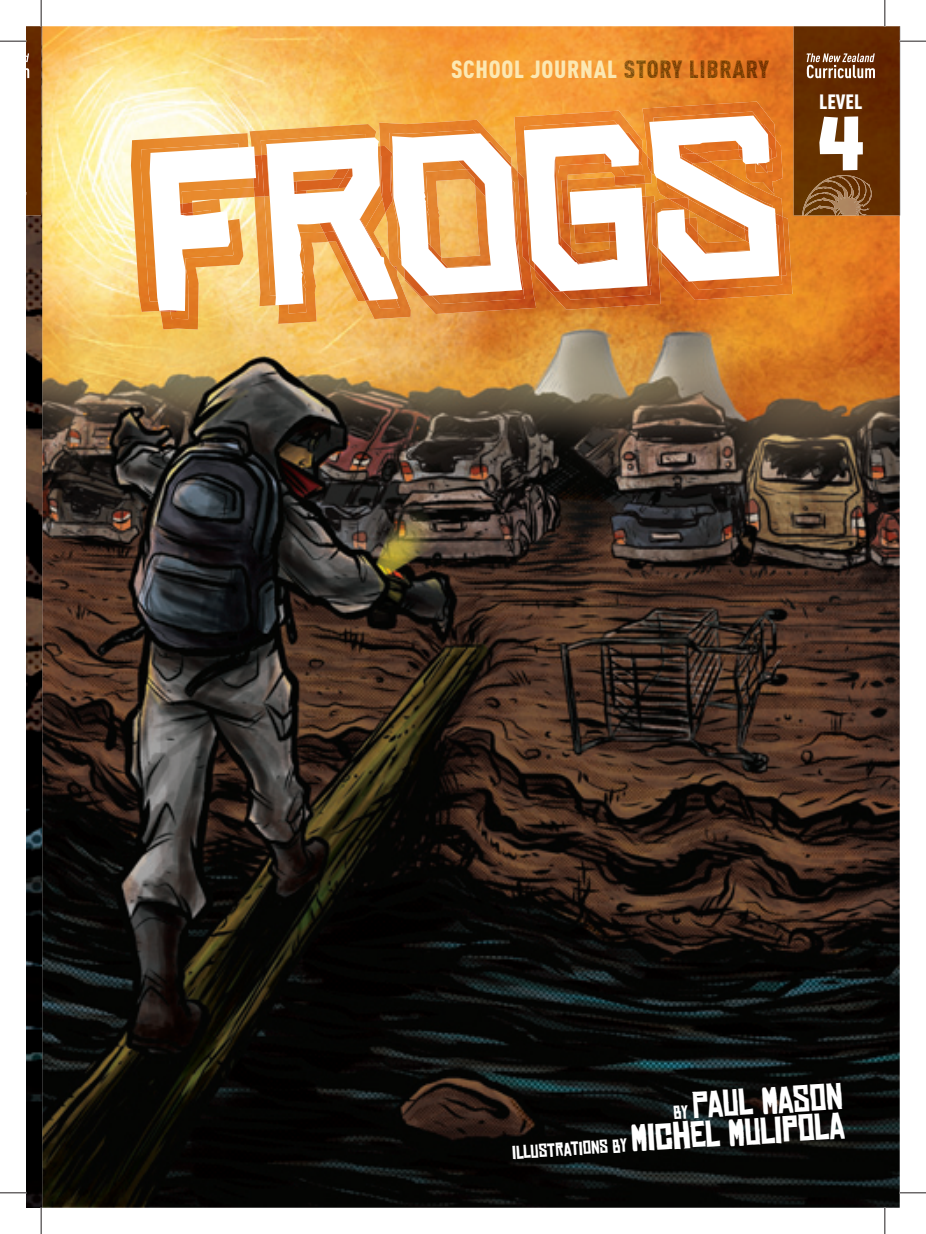
<style>
.page{position:relative;width:926px;height:1234px;background:#fff}
.page>*{position:absolute;margin:0;border:0;box-sizing:border-box;transform-origin:0 0}
.t1{font:700 77.52px "Billy";color:#fff}
.t2{font:700 35px "Chinese Rocks Rg";color:#fff}
.t3{font:900 condensed 24.5px "DIN Pro";letter-spacing:.03em;color:#fce8b2}
.t4{font:900 condensed 20.47px "DIN Pro";color:#fff}
.t5{font:700 17.5px "Chinese Rocks Rg";color:#fff}
.s1{color:#7d4c0b}
.s2{color:#7b4b09}
.s3{color:#7b4907}
.s4{color:#784707}
.s5{color:#773d04}
.s6{color:#7d4607}
.s7{color:#773902}
.s8{color:#7a3e02}
.s9{color:#783f02}
.s10{color:#773d02}
.s11{color:#753701}
.s12{color:#702e01}
.s13{font-size:17.5px}
.s14{font-size:35px}
</style>
<div class="page">
<img style="left:26px;top:26px;width:873px;height:1181px">
<img style="left:131px;top:101px;width:651px;height:211px">
<img style="left:160px;top:312px;width:83px;height:17px">
<img style="left:278px;top:311px;width:133px;height:13px">
<img style="left:405px;top:311px;width:131px;height:3px">
<img style="left:779px;top:139px;width:13px;height:161px">
<img style="left:779px;top:124px;width:7px;height:157px">
<svg style="left:150px;top:115px;width:629px;height:196px"></svg>
<img style="left:793px;top:26px;width:106px;height:189px">
<img style="left:802px;top:175px;width:69px;height:40px">
<img style="left:818px;top:186px;width:52px;height:29px">
<svg style="left:806px;top:53px;width:69px;height:25px"></svg>
<div style="left:26px;top:26px;width:15px;height:189px;background:#632a00"></div>
<svg style="left:26px;top:185px;width:1px;height:15px"></svg>
<svg style="left:26px;top:53px;width:3px;height:25px"></svg>
<img style="left:624px;top:60px;width:145px;height:18px">
<svg style="left:0;top:41px;width:26px;height:1px"></svg>
<svg style="left:899px;top:41px;width:27px;height:1px"></svg>
<svg style="left:0;top:1192px;width:26px;height:1px"></svg>
<svg style="left:899px;top:1192px;width:27px;height:1px"></svg>
<svg style="left:41px;top:0;width:1px;height:26px"></svg>
<svg style="left:41px;top:1207px;width:1px;height:26px"></svg>
<svg style="left:884px;top:0;width:1px;height:26px"></svg>
<svg style="left:884px;top:1207px;width:1px;height:26px"></svg>
<h3 class="t3" style="left:451px;top:60px;width:319px">SCHOOL JOURNAL <span class="s1">S</span><span class="s2">T</span><span class="s3">O</span><span class="s4">R</span><span class="s5">Y</span> <span class="s6">L</span><span class="s7">I</span><span class="s8">B</span><span class="s9">R</span><span class="s10">A</span><span class="s11">R</span><span class="s12">Y</span></h3>
<p class="t4" style="left:819px;top:94px;width:45px">LEVEL</p>
<h1 class="t1" style="left:817px;top:117px;width:49px">4</h1>
<h2 class="t2" style="left:672px;top:1087px;width:171px;rotate:-4deg"><span class="s13">by</span> Paul Mason</h2>
<p class="t5" style="left:512px;top:1142px;width:335px;rotate:-4deg">illustrations by <span class="s14">Michel Mulipola</span></p>
</div>
